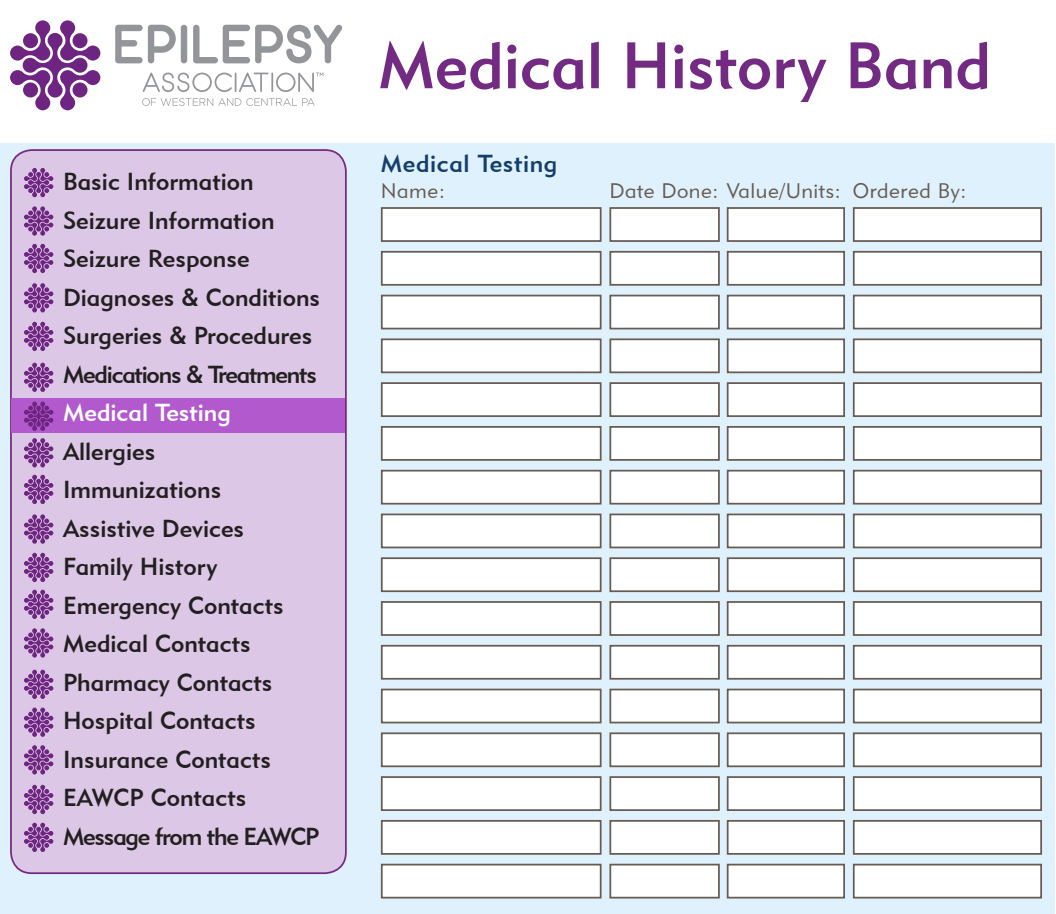
<style>
.page{position:relative;width:1056px;height:914px;background:#fff}
.page>*{position:absolute;margin:0;border:0;box-sizing:border-box;transform-origin:0 0}
.t1{font:64.75px "Geometric 415 BT Medium A";color:#722a82}
.t2{font:24.5px/38.5px "Geometric 415 BT Medium A";color:#231f20}
.t3{font:24.5px "Geometric 415 BT Medium A";color:#fff}
.t4{font:24.5px "Geometric 415 BT Medium A";letter-spacing:.025em;color:#143e6b}
.t5{font:21px "Geometric 415 BT Lite A";letter-spacing:.025em;color:#675b52}
</style>
<div class="page">
<div style="left:0;top:143px;width:1054px;height:771px;background:#def1fc"></div>
<div style="left:11px;top:150px;width:335px;height:723px;background:#ddc7e6;border-radius:21px"></div>
<div style="left:10px;top:149px;width:337px;height:725px;border:2px solid #722a82;border-radius:21px"></div>
<div style="left:12px;top:398px;width:333px;height:35px;background:#b259cd"></div>
<svg style="left:115px;top:25px;width:61px;height:38px"></svg>
<div style="left:181px;top:25px;width:6px;height:38px;background:#939598;border-radius:3px"></div>
<svg style="left:193px;top:24px;width:148px;height:39px"></svg>
<svg style="left:142px;top:98px;width:173px;height:8px"></svg>
<svg style="left:10px;top:20px;width:90px;height:90px"></svg>
<svg style="left:142px;top:72px;width:181px;height:20px"></svg>
<svg style="left:24px;top:168px;width:29px;height:29px"></svg>
<svg style="left:24px;top:206px;width:29px;height:30px"></svg>
<svg style="left:24px;top:244px;width:29px;height:29px"></svg>
<svg style="left:24px;top:283px;width:29px;height:29px"></svg>
<svg style="left:24px;top:322px;width:29px;height:29px"></svg>
<svg style="left:24px;top:362px;width:29px;height:30px"></svg>
<svg style="left:24px;top:401px;width:29px;height:30px"></svg>
<svg style="left:24px;top:438px;width:29px;height:29px"></svg>
<svg style="left:24px;top:475px;width:29px;height:29px"></svg>
<svg style="left:24px;top:514px;width:29px;height:29px"></svg>
<svg style="left:24px;top:552px;width:29px;height:30px"></svg>
<svg style="left:24px;top:589px;width:29px;height:30px"></svg>
<svg style="left:24px;top:628px;width:29px;height:29px"></svg>
<svg style="left:24px;top:669px;width:29px;height:30px"></svg>
<svg style="left:24px;top:707px;width:29px;height:29px"></svg>
<svg style="left:24px;top:745px;width:29px;height:29px"></svg>
<svg style="left:24px;top:784px;width:29px;height:30px"></svg>
<svg style="left:24px;top:822px;width:29px;height:30px"></svg>
<div style="left:381px;top:207px;width:220px;height:35px;background:#fff;border:2px solid #675b52"></div>
<div style="left:609px;top:207px;width:110px;height:35px;background:#fff;border:2px solid #675b52"></div>
<div style="left:726px;top:207px;width:118px;height:35px;background:#fff;border:2px solid #675b52"></div>
<div style="left:852px;top:207px;width:189px;height:35px;background:#fff;border:2px solid #675b52"></div>
<div style="left:381px;top:251px;width:220px;height:35px;background:#fff;border:2px solid #675b52"></div>
<div style="left:609px;top:251px;width:110px;height:35px;background:#fff;border:2px solid #675b52"></div>
<div style="left:726px;top:251px;width:118px;height:35px;background:#fff;border:2px solid #675b52"></div>
<div style="left:852px;top:251px;width:189px;height:35px;background:#fff;border:2px solid #675b52"></div>
<div style="left:381px;top:295px;width:220px;height:34px;background:#fff;border:2px solid #675b52"></div>
<div style="left:609px;top:295px;width:110px;height:34px;background:#fff;border:2px solid #675b52"></div>
<div style="left:726px;top:295px;width:118px;height:34px;background:#fff;border:2px solid #675b52"></div>
<div style="left:852px;top:295px;width:189px;height:34px;background:#fff;border:2px solid #675b52"></div>
<div style="left:381px;top:338px;width:220px;height:35px;background:#fff;border:2px solid #675b52"></div>
<div style="left:609px;top:338px;width:110px;height:35px;background:#fff;border:2px solid #675b52"></div>
<div style="left:726px;top:338px;width:118px;height:35px;background:#fff;border:2px solid #675b52"></div>
<div style="left:852px;top:338px;width:189px;height:35px;background:#fff;border:2px solid #675b52"></div>
<div style="left:381px;top:382px;width:220px;height:35px;background:#fff;border:2px solid #675b52"></div>
<div style="left:609px;top:382px;width:110px;height:35px;background:#fff;border:2px solid #675b52"></div>
<div style="left:726px;top:382px;width:118px;height:35px;background:#fff;border:2px solid #675b52"></div>
<div style="left:852px;top:382px;width:189px;height:35px;background:#fff;border:2px solid #675b52"></div>
<div style="left:381px;top:426px;width:220px;height:35px;background:#fff;border:2px solid #675b52"></div>
<div style="left:609px;top:426px;width:110px;height:35px;background:#fff;border:2px solid #675b52"></div>
<div style="left:726px;top:426px;width:118px;height:35px;background:#fff;border:2px solid #675b52"></div>
<div style="left:852px;top:426px;width:189px;height:35px;background:#fff;border:2px solid #675b52"></div>
<div style="left:381px;top:470px;width:220px;height:34px;background:#fff;border:2px solid #675b52"></div>
<div style="left:609px;top:470px;width:110px;height:34px;background:#fff;border:2px solid #675b52"></div>
<div style="left:726px;top:470px;width:118px;height:34px;background:#fff;border:2px solid #675b52"></div>
<div style="left:852px;top:470px;width:189px;height:34px;background:#fff;border:2px solid #675b52"></div>
<div style="left:381px;top:513px;width:220px;height:35px;background:#fff;border:2px solid #675b52"></div>
<div style="left:609px;top:513px;width:110px;height:35px;background:#fff;border:2px solid #675b52"></div>
<div style="left:726px;top:513px;width:118px;height:35px;background:#fff;border:2px solid #675b52"></div>
<div style="left:852px;top:513px;width:189px;height:35px;background:#fff;border:2px solid #675b52"></div>
<div style="left:381px;top:557px;width:220px;height:35px;background:#fff;border:2px solid #675b52"></div>
<div style="left:609px;top:557px;width:110px;height:35px;background:#fff;border:2px solid #675b52"></div>
<div style="left:726px;top:557px;width:118px;height:35px;background:#fff;border:2px solid #675b52"></div>
<div style="left:852px;top:557px;width:189px;height:35px;background:#fff;border:2px solid #675b52"></div>
<div style="left:381px;top:601px;width:220px;height:35px;background:#fff;border:2px solid #675b52"></div>
<div style="left:609px;top:601px;width:110px;height:35px;background:#fff;border:2px solid #675b52"></div>
<div style="left:726px;top:601px;width:118px;height:35px;background:#fff;border:2px solid #675b52"></div>
<div style="left:852px;top:601px;width:189px;height:35px;background:#fff;border:2px solid #675b52"></div>
<div style="left:381px;top:645px;width:220px;height:34px;background:#fff;border:2px solid #675b52"></div>
<div style="left:609px;top:645px;width:110px;height:34px;background:#fff;border:2px solid #675b52"></div>
<div style="left:726px;top:645px;width:118px;height:34px;background:#fff;border:2px solid #675b52"></div>
<div style="left:852px;top:645px;width:189px;height:34px;background:#fff;border:2px solid #675b52"></div>
<div style="left:381px;top:688px;width:220px;height:35px;background:#fff;border:2px solid #675b52"></div>
<div style="left:609px;top:688px;width:110px;height:35px;background:#fff;border:2px solid #675b52"></div>
<div style="left:726px;top:688px;width:118px;height:35px;background:#fff;border:2px solid #675b52"></div>
<div style="left:852px;top:688px;width:189px;height:35px;background:#fff;border:2px solid #675b52"></div>
<div style="left:381px;top:732px;width:220px;height:35px;background:#fff;border:2px solid #675b52"></div>
<div style="left:609px;top:732px;width:110px;height:35px;background:#fff;border:2px solid #675b52"></div>
<div style="left:726px;top:732px;width:118px;height:35px;background:#fff;border:2px solid #675b52"></div>
<div style="left:852px;top:732px;width:189px;height:35px;background:#fff;border:2px solid #675b52"></div>
<div style="left:381px;top:776px;width:220px;height:35px;background:#fff;border:2px solid #675b52"></div>
<div style="left:609px;top:776px;width:110px;height:35px;background:#fff;border:2px solid #675b52"></div>
<div style="left:726px;top:776px;width:118px;height:35px;background:#fff;border:2px solid #675b52"></div>
<div style="left:852px;top:776px;width:189px;height:35px;background:#fff;border:2px solid #675b52"></div>
<div style="left:381px;top:820px;width:220px;height:34px;background:#fff;border:2px solid #675b52"></div>
<div style="left:609px;top:820px;width:110px;height:34px;background:#fff;border:2px solid #675b52"></div>
<div style="left:726px;top:820px;width:118px;height:34px;background:#fff;border:2px solid #675b52"></div>
<div style="left:852px;top:820px;width:189px;height:34px;background:#fff;border:2px solid #675b52"></div>
<div style="left:381px;top:863px;width:220px;height:35px;background:#fff;border:2px solid #675b52"></div>
<div style="left:609px;top:863px;width:110px;height:35px;background:#fff;border:2px solid #675b52"></div>
<div style="left:726px;top:863px;width:118px;height:35px;background:#fff;border:2px solid #675b52"></div>
<div style="left:852px;top:863px;width:189px;height:35px;background:#fff;border:2px solid #675b52"></div>
<p class="t2" style="left:63px;top:162px;width:258px">Basic Information<br>Seizure Information<br>Seizure Response<br>Diagnoses &amp; Conditions<br>Surgeries &amp; Procedures<br>Medications &amp; Treatments</p>
<p class="t3" style="left:63px;top:397px;width:169px">Medical Testing</p>
<p class="t2" style="left:63px;top:431px;width:258px">Allergies<br>Immunizations<br>Assistive Devices<br>Family History<br>Emergency Contacts<br>Medical Contacts<br>Pharmacy Contacts<br>Hospital Contacts<br>Insurance Contacts<br>EAWCP Contacts<br>Message from the EAWCP</p>
<h1 class="t1" style="left:378px;top:26px;width:614px">Medical History Band</h1>
<p class="t4" style="left:381px;top:148px;width:178px">Medical Testing</p>
<p class="t5" style="left:381px;top:178px;width:66px">Name:</p>
<p class="t5" style="left:609px;top:178px;width:359px">Date Done: Value/Units: Ordered By:</p>
</div>
